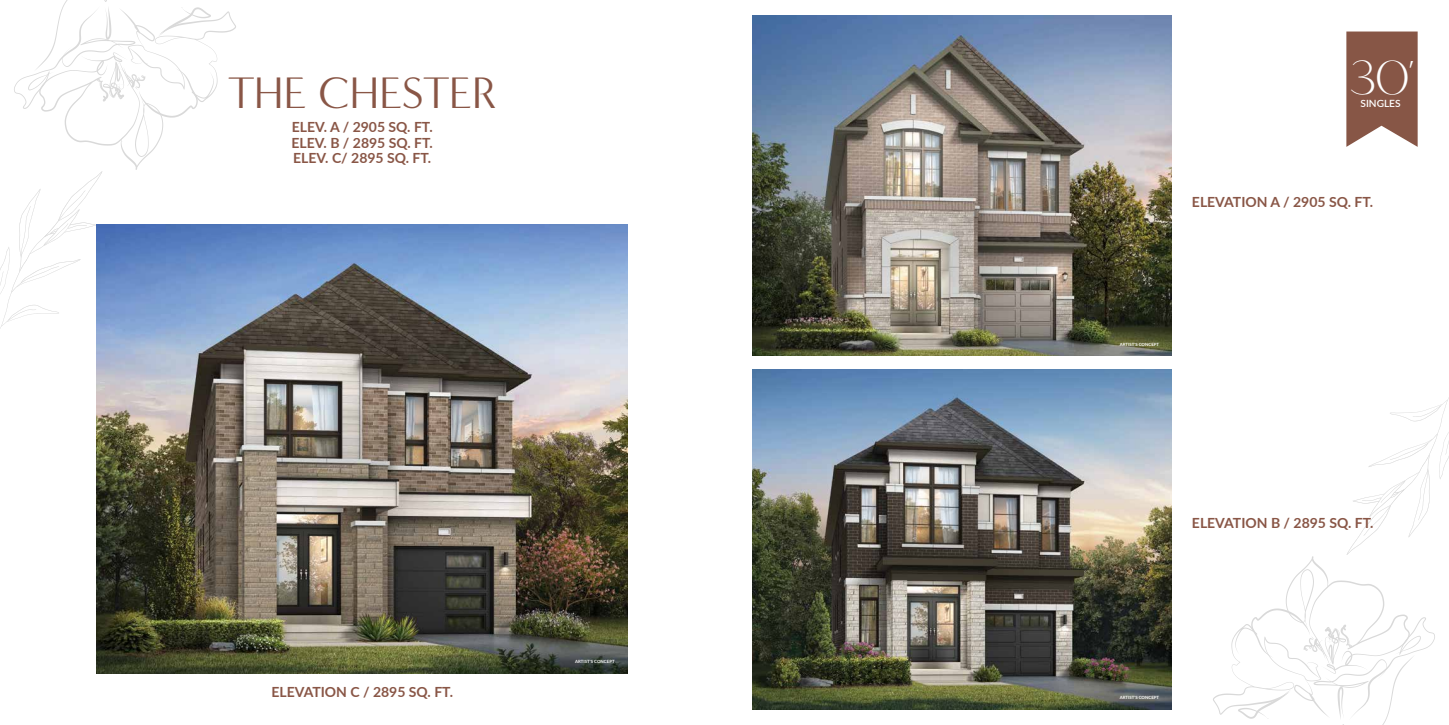
<style>
.page{position:relative;width:1449px;height:725px;background:#fff}
.page>*{position:absolute;margin:0;border:0;box-sizing:border-box;transform-origin:0 0}
.t1{font:46.81px "Saudagar";color:#fff}
.t2{font:45.32px "Minerva Modern";letter-spacing:-.01em;color:#895646}
.t3{font:700 14px/15.8px "Lato";color:#895646;text-align:justify}
.t4{font:600 9.97px "Lato";color:#fff}
.t5{font:700 4.38px "Lato";color:#fff}
</style>
<div class="page">
<svg style="left:1213px;top:397px;width:236px;height:327px"></svg>
<svg style="left:0;top:0;width:236px;height:350px"></svg>
<img style="left:97px;top:225px;width:531px;height:448px">
<img style="left:752px;top:16px;width:419px;height:340px">
<img style="left:752px;top:369px;width:419px;height:340px">
<svg style="left:1346px;top:32px;width:72px;height:115px;background:#936758"></svg>
<h2 class="t2" style="left:228px;top:67px;width:270px">THE CHESTER</h2>
<p class="t3" style="left:292px;top:118px;width:143px">ELEV. A / 2905 SQ. FT.<br>ELEV. B / 2895 SQ. FT.<br>ELEV. C/ 2895 SQ. FT.</p>
<p class="t3" style="left:271px;top:683px;width:183px">ELEVATION C / 2895 SQ. FT.</p>
<p class="t5" style="left:575px;top:658px;width:41px">ARTIST'S CONCEPT</p>
<h1 class="t1" style="left:1351px;top:51px;width:67px">30’</h1>
<p class="t4" style="left:1360px;top:96px;width:42px">SINGLES</p>
<p class="t3" style="left:1192px;top:194px;width:183px">ELEVATION A / 2905 SQ. FT.</p>
<p class="t5" style="left:1120px;top:341px;width:41px">ARTIST'S CONCEPT</p>
<p class="t3" style="left:1192px;top:514px;width:183px">ELEVATION B / 2895 SQ. FT.</p>
<p class="t5" style="left:1120px;top:694px;width:41px">ARTIST'S CONCEPT</p>
</div>
